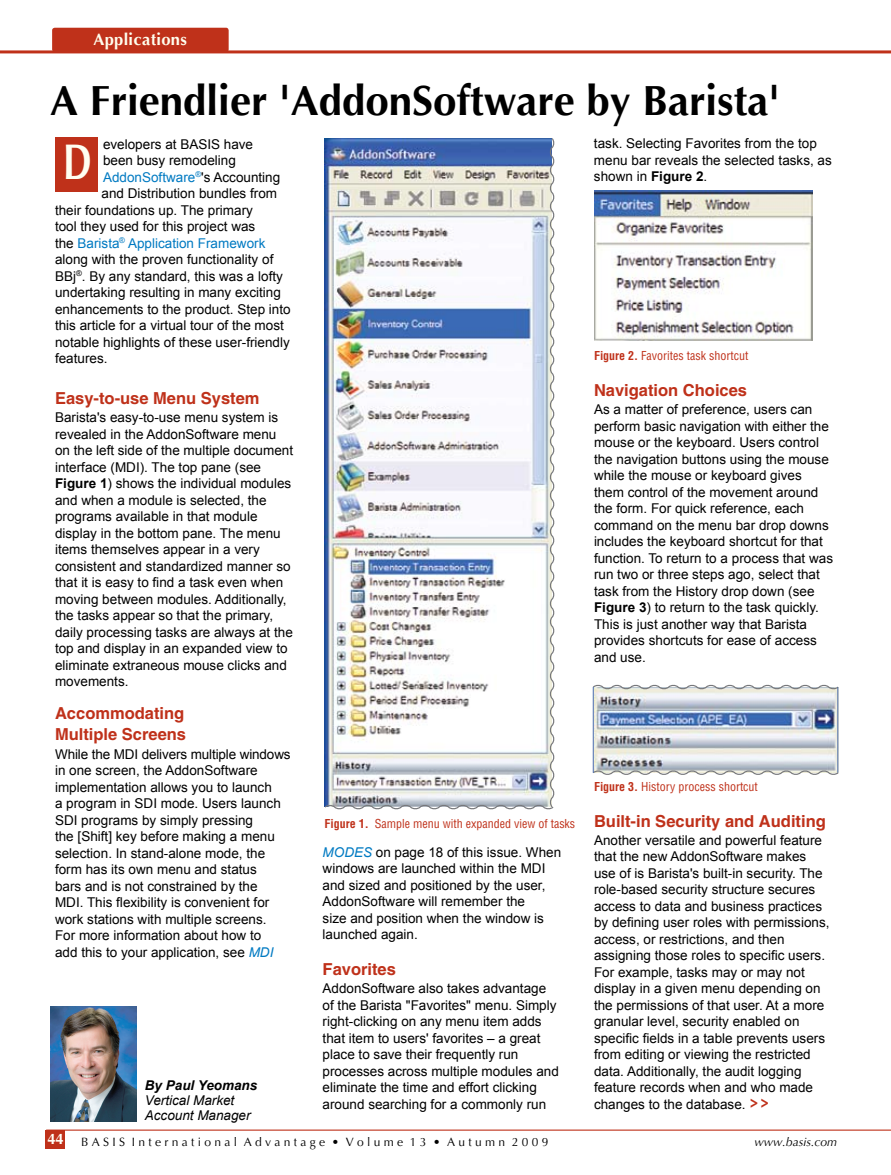
<style>
.page{position:relative;width:891px;height:1175px;background:#fff}
.page>*{position:absolute;margin:0;border:0;box-sizing:border-box;transform-origin:0 0}
.t1{font:700 49.95px "Optima";color:#fffef2;scale:.74 1}
.t2{font:700 42px "Optima";color:#000}
.t3{font:700 16.5px/21.1px "Switzerland";color:#bf311a}
.t4{font:700 16.5px "Optima";letter-spacing:.02em;color:#fffeee}
.t5{font:700 16.5px "Arial Narrow";color:#bf311a}
.t6{font:700 15px "Optima";color:#fffef6}
.t7{font:13.5px/16.5px "Arial";color:#000}
.t8{font:13.5px "Arial";color:#007ac2}
.t9{font:italic 13.5px/15px "Arial";color:#000}
.t10{font:italic 700 13.5px "Arial";color:#000}
.t11{font:12px "Switzerland Condensed";color:#bf311a}
.t12{font:12px "Optima";color:#000}
.t13{font:italic 12px "Optima";color:#000}
.s1{color:#000}
.s2{font-weight:700}
.s3{font-style:italic;color:#007ac2}
</style>
<div class="page">
<hr style="left:0;top:50px;width:891px;height:3px;background:#bf311a">
<div style="left:52px;top:28px;width:177px;height:24px;background:#bf311a;border-radius:3px"></div>
<div style="left:55px;top:138px;width:42px;height:54px;background:#bf311a"></div>
<hr style="left:46px;top:1129px;width:845px;height:1px;background:#bf311a">
<div style="left:46px;top:1129px;width:19px;height:19px;background:#bf311a"></div>
<img style="left:594px;top:191px;width:218px;height:149px">
<img style="left:324px;top:138px;width:231px;height:672px">
<img style="left:594px;top:691px;width:243px;height:77px">
<svg style="left:592px;top:684px;width:247px;height:7px"></svg>
<svg style="left:592px;top:768px;width:247px;height:7px"></svg>
<hr style="left:593px;top:687px;width:1px;height:86px;background:#4667a8">
<hr style="left:837px;top:687px;width:1px;height:85px;background:#4667a8">
<img style="left:51px;top:1006px;width:86px;height:115px">
<p class="t4" style="left:93px;top:29px;width:95px">Applications</p>
<h2 class="t2" style="left:50px;top:73px;width:731px">A Friendlier 'AddonSoftware by Barista'</h2>
<p class="t7" style="left:103px;top:136px;width:152px">evelopers at BASIS have</p>
<p class="t7" style="left:103px;top:152px;width:134px">been busy remodeling</p>
<p class="t8" style="left:103px;top:168px;width:179px">AddonSoftware<sup>®</sup><span class="s1">'s Accounting</span></p>
<p class="t7" style="left:102px;top:185px;width:177px">and Distribution bundles from</p>
<p class="t7" style="left:55px;top:202px;width:199px">their foundations up. The primary</p>
<p class="t7" style="left:55px;top:218px;width:202px">tool they used for this project was</p>
<p class="t8" style="left:55px;top:234px;width:212px"><span class="s1">the</span> Barista<sup>®</sup> Application Framework</p>
<p class="t7" style="left:55px;top:251px;width:220px">along with the proven functionality of</p>
<p class="t7" style="left:55px;top:268px;width:229px">BBj<sup>®</sup>. By any standard, this was a lofty</p>
<p class="t7" style="left:55px;top:284px;width:227px">undertaking resulting in many exciting</p>
<p class="t7" style="left:55px;top:301px;width:237px">enhancements to the product. Step into</p>
<p class="t7" style="left:55px;top:317px;width:230px">this article for a virtual tour of the most</p>
<p class="t7" style="left:55px;top:334px;width:236px">notable highlights of these user-friendly</p>
<p class="t7" style="left:55px;top:350px;width:54px">features.</p>
<p class="t3" style="left:55px;top:387px;width:206px">Easy-to-use Menu System</p>
<p class="t7" style="left:55px;top:409px;width:240px">Barista's easy-to-use menu system is revealed in the AddonSoftware menu on the left side of the multiple document interface (MDI). The top pane (see <span class="s2">Figure 1</span>) shows the individual modules and when a module is selected, the programs available in that module display in the bottom pane. The menu items themselves appear in a very consistent and standardized manner so that it is easy to find a task even when moving between modules. Additionally, the tasks appear so that the primary, daily processing tasks are always at the top and display in an expanded view to eliminate extraneous mouse clicks and movements.</p>
<p class="t3" style="left:55px;top:702px;width:133px">Accommodating<br>Multiple Screens</p>
<p class="t7" style="left:55px;top:745px;width:237px">While the MDI delivers multiple windows in one screen, the AddonSoftware implementation allows you to launch<br>a program in SDI mode. Users launch SDI programs by simply pressing<br>the [Shift] key before making a menu selection. In stand-alone mode, the form has its own menu and status<br>bars and is not constrained by the<br>MDI. This flexibility is convenient for work stations with multiple screens.<br>For more information about how to<br>add this to your application, see <span class="s3">MDI</span></p>
<h1 class="t1" style="left:63px;top:130px;width:40px">D</h1>
<p class="t10" style="left:145px;top:1076px;width:114px">By Paul Yeomans</p>
<p class="t9" style="left:145px;top:1092px;width:107px">Vertical Market<br>Account Manager</p>
<p class="t7" style="left:594px;top:135px;width:239px">task. Selecting Favorites from the top menu bar reveals the selected tasks, as shown in <span class="s2">Figure 2</span>.</p>
<p class="t11" style="left:594px;top:348px;width:156px"><span class="s2">Figure 2.</span> Favorites task shortcut</p>
<p class="t3" style="left:594px;top:379px;width:155px">Navigation Choices</p>
<p class="t7" style="left:594px;top:401px;width:241px">As a matter of preference, users can perform basic navigation with either the mouse or the keyboard. Users control the navigation buttons using the mouse while the mouse or keyboard gives them control of the movement around the form. For quick reference, each command on the menu bar drop downs includes the keyboard shortcut for that function. To return to a process that was run two or three steps ago, select that task from the History drop down (see <span class="s2">Figure 3</span>) to return to the task quickly.<br>This is just another way that Barista provides shortcuts for ease of access and use.</p>
<p class="t11" style="left:325px;top:815px;width:252px"><span class="s2">Figure 1.</span> Sample menu with expanded view of tasks</p>
<p class="t7" style="left:323px;top:843px;width:240px"><span class="s3">MODES</span> on page 18 of this issue. When windows are launched within the MDI and sized and positioned by the user,<br>AddonSoftware will remember the<br>size and position when the window is launched again.</p>
<p class="t3" style="left:323px;top:958px;width:75px">Favorites</p>
<p class="t7" style="left:323px;top:980px;width:238px">AddonSoftware also takes advantage of the Barista "Favorites" menu. Simply right-clicking on any menu item adds that item to users' favorites – a great place to save their frequently run processes across multiple modules and eliminate the time and effort clicking around searching for a commonly run</p>
<p class="t11" style="left:594px;top:778px;width:165px"><span class="s2">Figure 3.</span> History process shortcut</p>
<p class="t3" style="left:594px;top:810px;width:233px">Built-in Security and Auditing</p>
<p class="t7" style="left:594px;top:832px;width:237px">Another versatile and powerful feature that the new AddonSoftware makes use of is Barista's built-in security. The role-based security structure secures access to data and business practices by defining user roles with permissions, access, or restrictions, and then assigning those roles to specific users.<br>For example, tasks may or may not display in a given menu depending on the permissions of that user. At a more granular level, security enabled on specific fields in a table prevents users from editing or viewing the restricted data. Additionally, the audit logging feature records when and who made changes to the database.</p>
<p class="t5" style="left:750px;top:1091px;width:20px">&gt; &gt;</p>
<p class="t6" style="left:47px;top:1129px;width:18px">44</p>
<p class="t12" style="left:81px;top:1134px;width:469px">B A S I S I n t e r n a t i o n a l A d v a n t a g e • V o l u m e 1 3 • A u t u m n 2 0 0 9</p>
<p class="t13" style="left:755px;top:1134px;width:84px">www.basis.com</p>
</div>
